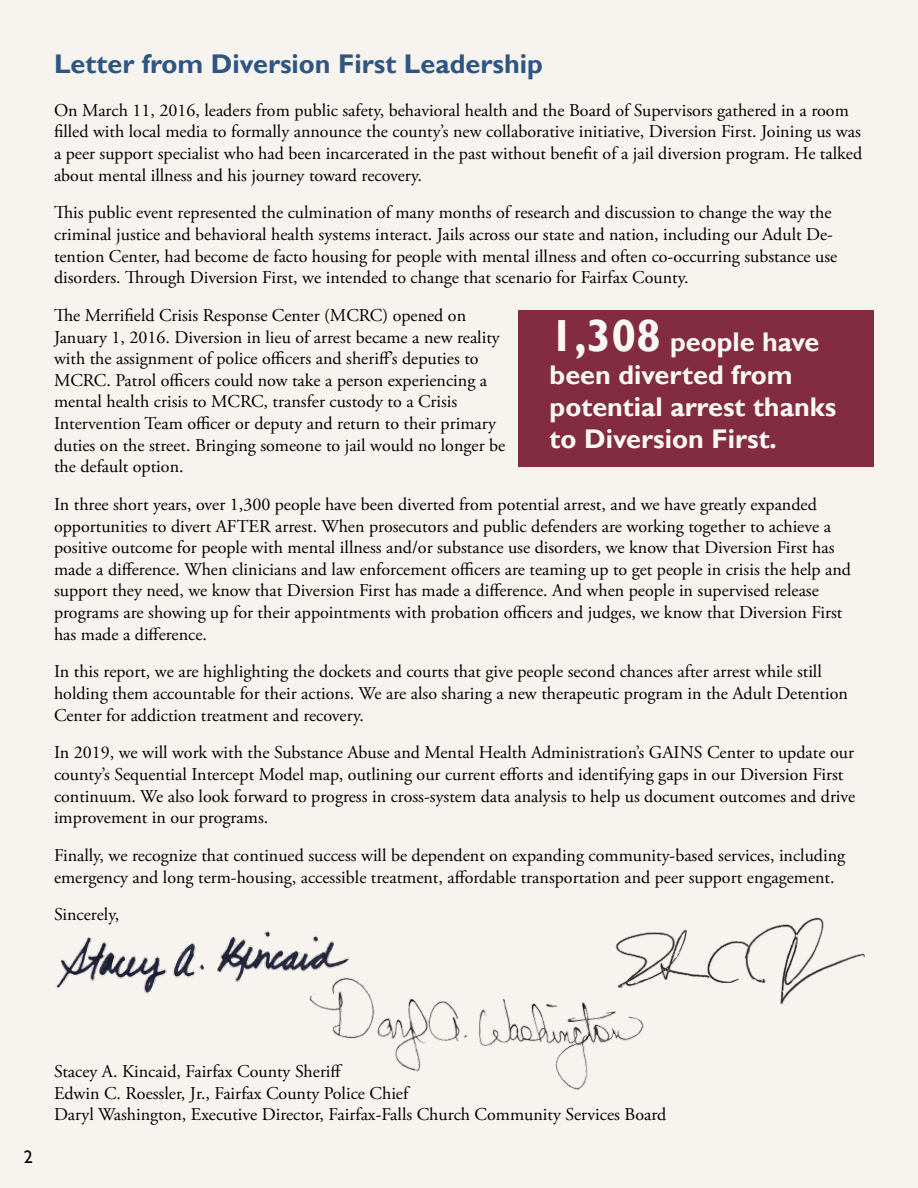
<style>
.page{position:relative;width:918px;height:1188px;background:#f7f3ef}
.page>*{position:absolute;margin:0;border:0;box-sizing:border-box;transform-origin:0 0}
.t1{font:700 27px/32.4px "Gill Sans";color:#faf8f5}
.t2{font:700 27px "Gill Sans";color:#2e5683}
.t3{font:18px/21.6px "Adobe Garamond Pro";color:#000}
.t4{font:18px "Gill Sans";color:#000}
.s1{font-size:45px}
</style>
<div class="page">
<div style="left:519px;top:310px;width:355px;height:157px;background:#832c41"></div>
<img style="left:48px;top:924px;width:311px;height:74px">
<img style="left:604px;top:914px;width:265px;height:99px">
<img style="left:301px;top:968px;width:356px;height:127px">
<h1 class="t2" style="left:54px;top:47px;width:490px">Letter from Diversion First Leadership</h1>
<p class="t3" style="left:54px;top:100px;width:810px">On March 11, 2016, leaders from public safety, behavioral health and the Board of Supervisors gathered in a room filled with local media to formally announce the county’s new collaborative initiative, Diversion First. Joining us was a peer support specialist who had been incarcerated in the past without benefit of a jail diversion program. He talked about mental illness and his journey toward recovery.</p>
<p class="t3" style="left:54px;top:203px;width:785px">This public event represented the culmination of many months of research and discussion to change the way the criminal justice and behavioral health systems interact. Jails across our state and nation, including our Adult De&shy;tention Center, had become de facto housing for people with mental illness and often co-occurring substance use disorders. Through Diversion First, we intended to change that scenario for Fairfax County.</p>
<p class="t3" style="left:54px;top:305px;width:453px">The Merrifield Crisis Response Center (MCRC) opened on January 1, 2016. Diversion in lieu of arrest became a new reality with the assignment of police officers and sheriff’s deputies to MCRC. Patrol officers could now take a person experiencing a mental health crisis to MCRC, transfer custody to a Crisis Intervention Team officer or deputy and return to their primary duties on the street. Bringing someone to jail would no longer be the default option.</p>
<p class="t3" style="left:54px;top:494px;width:799px">In three short years, over 1,300 people have been diverted from potential arrest, and we have greatly expanded opportunities to divert AFTER arrest. When prosecutors and public defenders are working together to achieve a positive outcome for people with mental illness and/or substance use disorders, we know that Diversion First has made a difference. When clinicians and law enforcement officers are teaming up to get people in crisis the help and support they need, we know that Diversion First has made a difference. And when people in supervised release programs are showing up for their appointments with probation officers and judges, we know that Diversion First has made a difference.</p>
<p class="t3" style="left:54px;top:662px;width:795px">In this report, we are highlighting the dockets and courts that give people second chances after arrest while still holding them accountable for their actions. We are also sharing a new therapeutic program in the Adult Detention<br>Center for addiction treatment and recovery.</p>
<p class="t3" style="left:54px;top:743px;width:803px">In 2019, we will work with the Substance Abuse and Mental Health Administration’s GAINS Center to update our county’s Sequential Intercept Model map, outlining our current efforts and identifying gaps in our Diversion First continuum. We also look forward to progress in cross-system data analysis to help us document outcomes and drive improvement in our programs.</p>
<p class="t3" style="left:54px;top:845px;width:793px">Finally, we recognize that continued success will be dependent on expanding community-based services, including emergency and long term-housing, accessible treatment, affordable transportation and peer support engagement.</p>
<p class="t3" style="left:54px;top:905px;width:67px">Sincerely,</p>
<h1 class="t1" style="left:550px;top:327px;width:288px"><span class="s1">1,308</span> people have been diverted from potential arrest thanks to Diversion First.</h1>
<p class="t4" style="left:24px;top:1146px;width:10px">2</p>
<p class="t3" style="left:54px;top:1061px;width:614px">Stacey A. Kincaid, Fairfax County Sheriff<br>Edwin C. Roessler, Jr., Fairfax County Police Chief<br>Daryl Washington, Executive Director, Fairfax-Falls Church Community Services Board</p>
</div>
